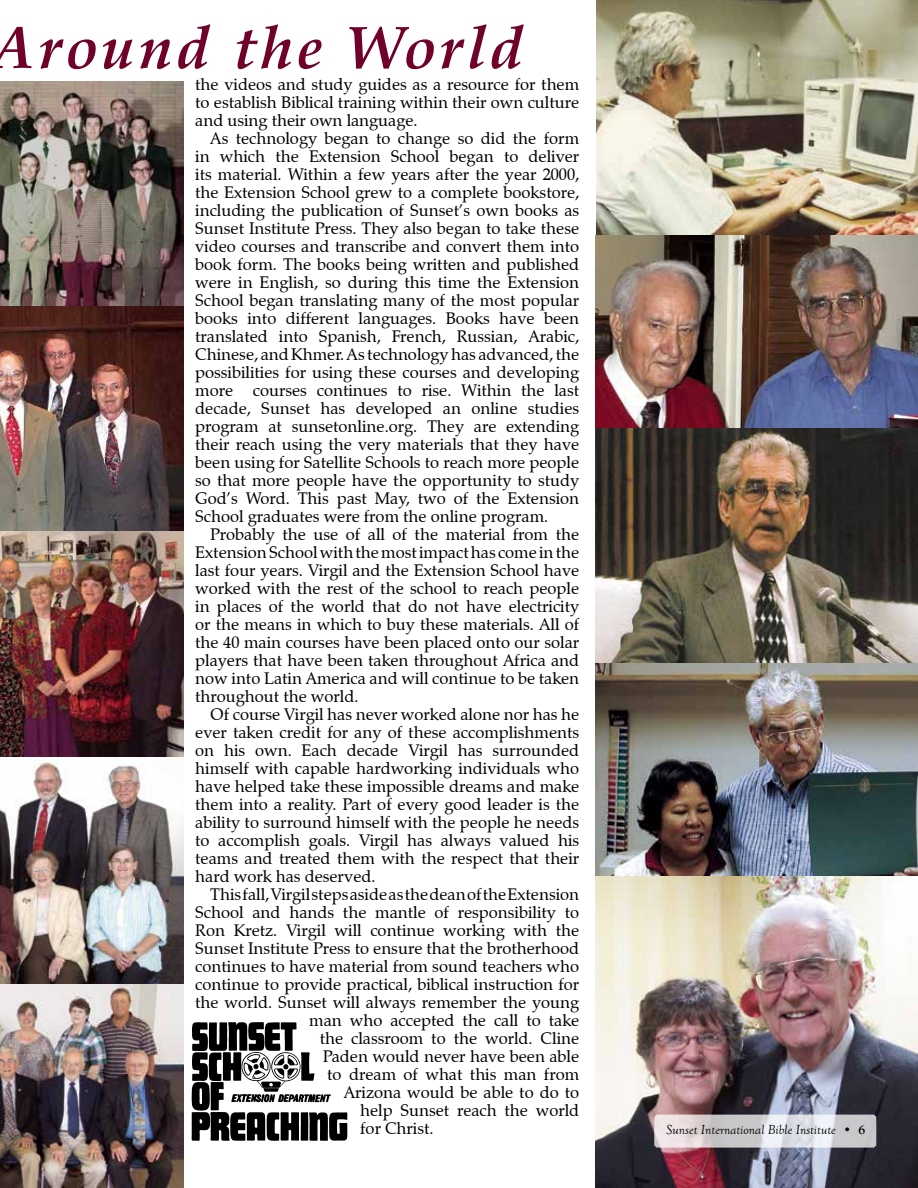
<style>
.page{position:relative;width:918px;height:1188px;background:#fff}
.page>*{position:absolute;margin:0;border:0;box-sizing:border-box;transform-origin:0 0}
.t1{font:italic 700 60px "Zapf Calligraphic 801 BT";letter-spacing:.075em;color:#6f012a}
.t2{font:16.5px/18px "Zapf Calligraphic 801 BT";color:#000;text-align:justify}
.t3{font:italic 13.5px "Goudy Old Style T";color:#000}
.s1{font-weight:700;font-style:normal}
</style>
<div class="page">
<img style="left:596px;top:0;width:322px;height:235px">
<img style="left:595px;top:875px;width:323px;height:313px">
<img style="left:595px;top:235px;width:323px;height:429px">
<svg style="left:654px;top:1115px;width:222px;height:33px;background:#d7d4d8"></svg>
<img style="left:595px;top:664px;width:323px;height:211px">
<img style="left:0;top:82px;width:184px;height:224px">
<img style="left:0;top:306px;width:184px;height:882px">
<svg style="left:192px;top:1022px;width:155px;height:119px"></svg>
<h1 class="t1" style="left:-8px;top:10px;width:534px">Around the World</h1>
<p class="t2" style="left:195px;top:75px;width:385px">the videos and study guides as a resource for them to establish Biblical training within their own culture and using their own language.</p>
<p class="t2" style="left:195px;top:129px;width:386px;text-indent:15px">As technology began to change so did the form in which the Extension School began to deliver its material. Within a few years after the year 2000, the Extension School grew to a complete bookstore, including the publication of Sunset’s own books as Sunset Institute Press. They also began to take these video courses and transcribe and convert them into book form. The books being written and published were in English, so during this time the Extension School began translating many of the most popular books into different languages. Books have been translated into Spanish, French, Russian, Arabic, Chinese, and Khmer. As technology has advanced, the possibilities for using these courses and developing more courses continues to rise. Within the last decade, Sunset has developed an online studies program at sunsetonline.org. They are extending their reach using the very materials that they have been using for Satellite Schools to reach more people so that more people have the opportunity to study God’s Word. This past May, two of the Extension School graduates were from the online program.</p>
<p class="t2" style="left:195px;top:525px;width:386px;text-indent:15px">Probably the use of all of the material from the Extension School with the most impact has come in the last four years. Virgil and the Extension School have worked with the rest of the school to reach people in places of the world that do not have electricity or the means in which to buy these materials. All of the 40 main courses have been placed onto our solar players that have been taken throughout Africa and now into Latin America and will continue to be taken throughout the world.</p>
<p class="t2" style="left:195px;top:705px;width:386px;text-indent:15px">Of course Virgil has never worked alone nor has he ever taken credit for any of these accomplishments on his own. Each decade Virgil has surrounded himself with capable hardworking individuals who have helped take these impossible dreams and make them into a reality. Part of every good leader is the ability to surround himself with the people he needs to accomplish goals. Virgil has always valued his teams and treated them with the respect that their hard work has deserved.</p>
<p class="t2" style="left:210px;top:885px;width:371px">This fall, Virgil steps aside as the dean of the Extension</p>
<p class="t2" style="left:195px;top:903px;width:385px">School and hands the mantle of responsibility to</p>
<p class="t2" style="left:195px;top:921px;width:385px">Ron Kretz. Virgil will continue working with the</p>
<p class="t2" style="left:195px;top:939px;width:385px">Sunset Institute Press to ensure that the brotherhood</p>
<p class="t2" style="left:195px;top:957px;width:386px">continues to have material from sound teachers who</p>
<p class="t2" style="left:195px;top:975px;width:386px">continue to provide practical, biblical instruction for</p>
<p class="t2" style="left:195px;top:993px;width:386px">the world. Sunset will always remember the young</p>
<p class="t2" style="left:309px;top:1011px;width:271px">man who accepted the call to take</p>
<p class="t2" style="left:320px;top:1029px;width:261px">the classroom to the world. Cline</p>
<p class="t2" style="left:323px;top:1047px;width:258px">Paden would never have been able</p>
<p class="t2" style="left:327px;top:1065px;width:253px">to dream of what this man from</p>
<p class="t2" style="left:344px;top:1083px;width:237px">Arizona would be able to do to</p>
<p class="t2" style="left:360px;top:1101px;width:221px">help Sunset reach the world</p>
<p class="t2" style="left:360px;top:1119px;width:75px">for Christ.</p>
<p class="t3" style="left:667px;top:1122px;width:200px">Sunset International Bible Institute • <span class="s1">6</span></p>
</div>
